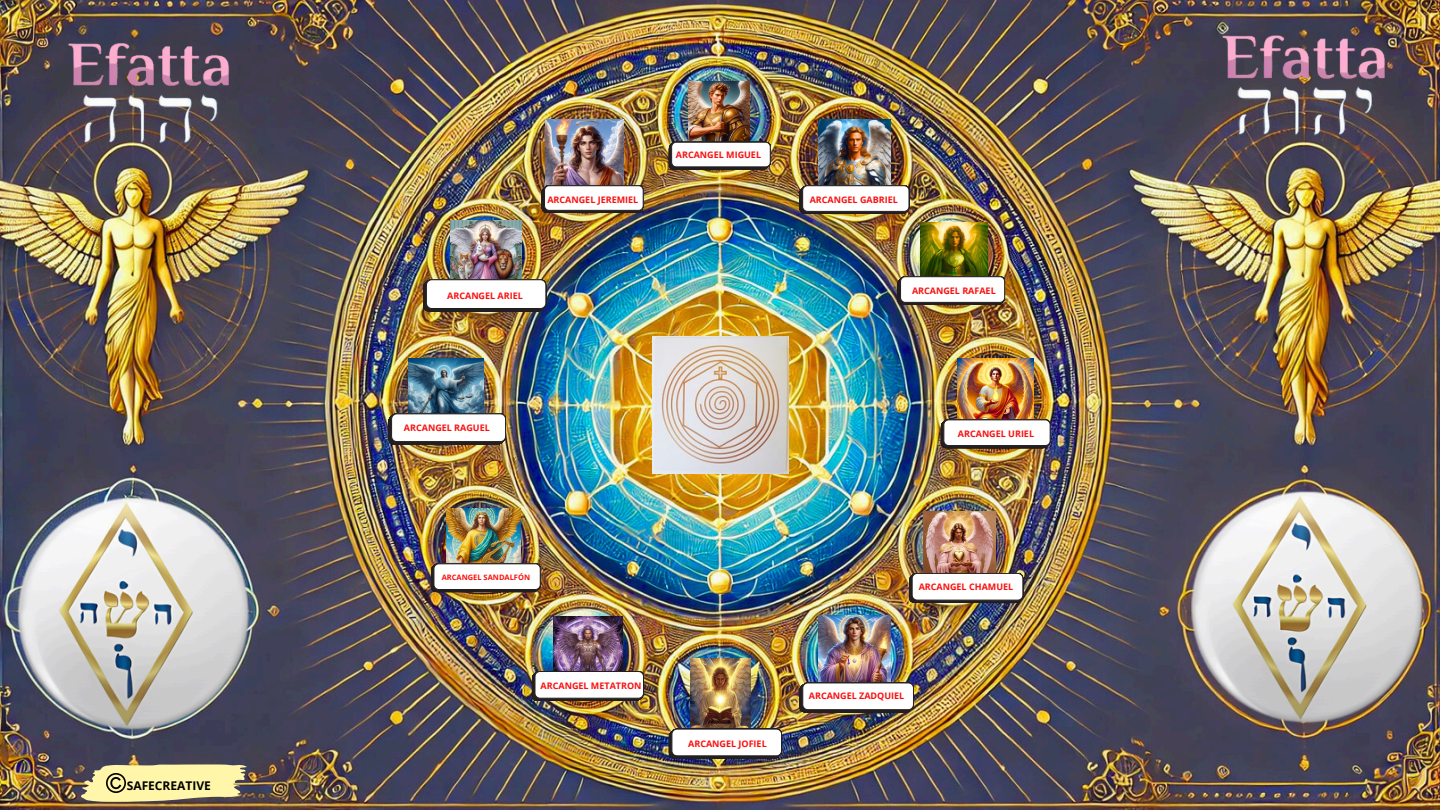
<style>
.page{position:relative;width:1440px;height:810px;background:#fff}
.page>*{position:absolute;margin:0;border:0;box-sizing:border-box;transform-origin:0 0}
.t1{font:700 12px "Open Sans";color:#000}
.t2{font:700 9px "Open Sans";color:#fa0f0f}
.t3{font:700 7.5px "Open Sans";color:#fa0f0f}
</style>
<div class="page">
<img style="left:0;top:0;width:1440px;height:810px">
<img style="left:689px;top:81px;width:61px;height:61px">
<svg style="left:669px;top:142px;width:101px;height:27px"></svg>
<img style="left:818px;top:119px;width:72px;height:67px">
<svg style="left:800px;top:186px;width:109px;height:28px"></svg>
<img style="left:652px;top:337px;width:137px;height:136px">
<img style="left:0;top:337px;width:411px;height:473px">
<img style="left:1029px;top:330px;width:411px;height:480px">
<img style="left:0;top:59px;width:285px;height:91px">
<img style="left:1155px;top:51px;width:285px;height:91px">
<img style="left:920px;top:223px;width:68px;height:54px">
<svg style="left:898px;top:277px;width:107px;height:28px"></svg>
<img style="left:958px;top:358px;width:75px;height:62px">
<svg style="left:941px;top:420px;width:109px;height:28px"></svg>
<img style="left:924px;top:511px;width:72px;height:62px">
<svg style="left:909px;top:573px;width:114px;height:30px"></svg>
<img style="left:818px;top:615px;width:72px;height:68px">
<svg style="left:800px;top:683px;width:114px;height:29px"></svg>
<img style="left:690px;top:658px;width:61px;height:71px">
<svg style="left:669px;top:729px;width:113px;height:29px"></svg>
<img style="left:553px;top:617px;width:69px;height:54px">
<svg style="left:532px;top:671px;width:112px;height:30px"></svg>
<img style="left:447px;top:509px;width:73px;height:55px">
<svg style="left:431px;top:564px;width:109px;height:28px"></svg>
<img style="left:409px;top:359px;width:74px;height:55px">
<svg style="left:389px;top:414px;width:117px;height:30px"></svg>
<img style="left:450px;top:221px;width:71px;height:59px">
<svg style="left:423px;top:280px;width:123px;height:31px"></svg>
<img style="left:546px;top:119px;width:77px;height:67px">
<svg style="left:542px;top:186px;width:101px;height:27px"></svg>
<img style="left:63px;top:32px;width:173px;height:54px">
<img style="left:1202px;top:18px;width:190px;height:65px">
<svg style="left:81px;top:764px;width:166px;height:38px;background:#ddd598"></svg>
<img style="left:106px;top:774px;width:19px;height:19px">
<p class="t1" style="left:127px;top:777px;width:86px">SAFECREATIVE</p>
<h2 class="t2" style="left:547px;top:193px;width:92px">ARCANGEL JEREMIEL</h2>
<p class="t2" style="left:447px;top:289px;width:77px">ARCANGEL ARIEL</p>
<p class="t2" style="left:676px;top:149px;width:87px">ARCANGEL MIGUEL</p>
<p class="t2" style="left:810px;top:193px;width:90px">ARCANGEL GABRIEL</p>
<p class="t2" style="left:912px;top:284px;width:85px">ARCANGEL RAFAEL</p>
<p class="t2" style="left:404px;top:422px;width:87px">ARCANGEL RAGUEL</p>
<p class="t2" style="left:958px;top:427px;width:78px">ARCANGEL URIEL</p>
<h2 class="t3" style="left:442px;top:572px;width:90px">ARCANGEL SANDALFÓN</h2>
<p class="t2" style="left:541px;top:679px;width:102px">ARCANGEL METATRON</p>
<p class="t2" style="left:688px;top:737px;width:80px">ARCANGEL JOFIEL</p>
<p class="t2" style="left:919px;top:581px;width:96px">ARCANGEL CHAMUEL</p>
<h2 class="t2" style="left:809px;top:690px;width:97px">ARCANGEL ZADQUIEL</h2>
</div>
